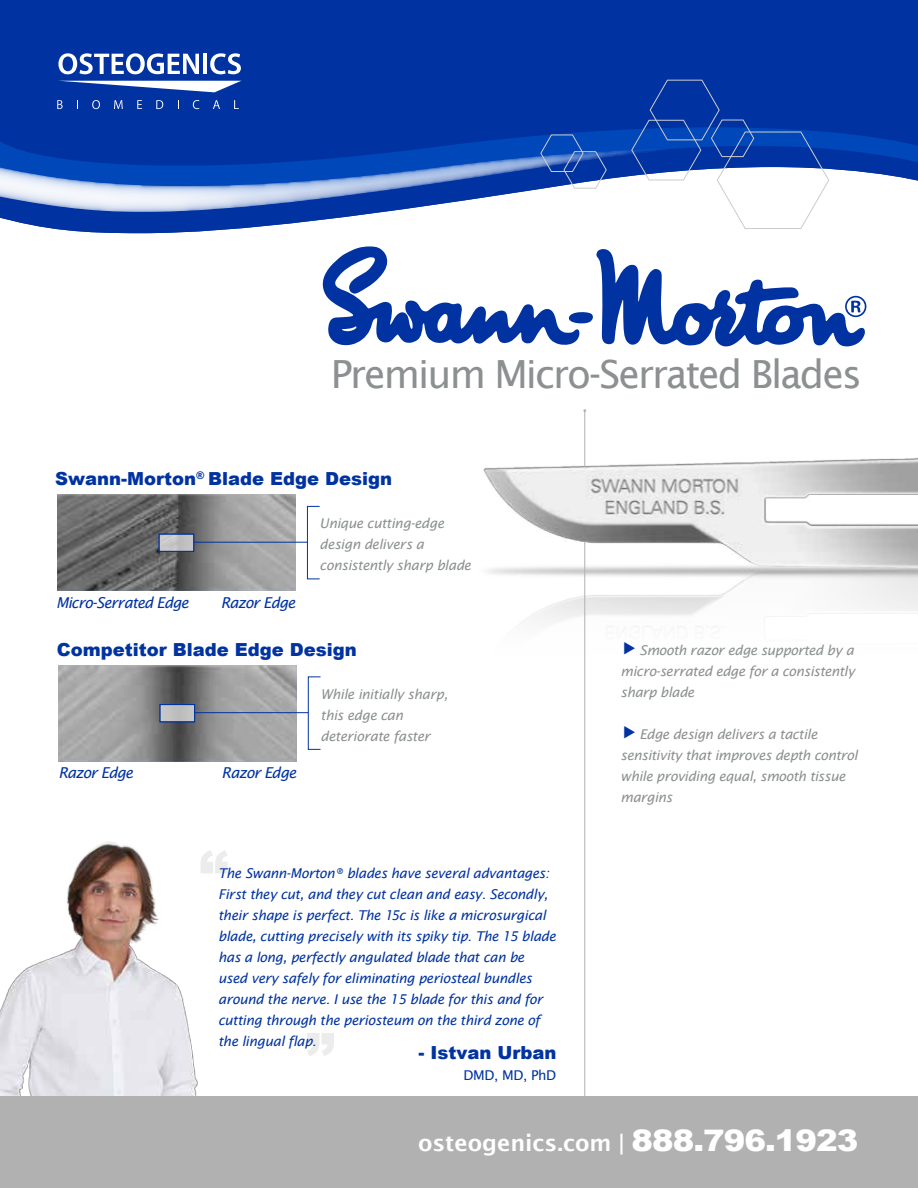
<style>
.page{position:relative;width:918px;height:1188px;background:#fff}
.page>*{position:absolute;margin:0;border:0;box-sizing:border-box;transform-origin:0 0}
.t1{font:900 58.35px "Arial";color:#ececec}
.t2{font:38.85px "Lucida Sans";letter-spacing:-.05em;color:#8c9091}
.t3{font:600 22.65px "Lucida Sans";color:#fff}
.t4{font:900 18px "Arial";color:#0033a1}
.t5{font:italic 15px "Lucida Sans";letter-spacing:-.05em;color:#0033a1}
.t6{font:italic 13.5px/21px "Lucida Sans";letter-spacing:-.025em;color:#0033a1}
.t7{font:italic 13.5px/21px "Lucida Sans";letter-spacing:-.03em;color:#8c9091}
.t8{font:13.5px "Lucida Sans";letter-spacing:-.025em;color:#0033a1}
.s1{font-family:"Arial";font-weight:900;font-size:29.7px}
</style>
<div class="page">
<img style="left:483px;top:431px;width:435px;height:298px">
<svg style="left:483px;top:545px;width:435px;height:135px"></svg>
<svg style="left:307px;top:1033px;width:27px;height:23px"></svg>
<div style="left:0;top:0;width:918px;height:127px;background:#0033a1"></div>
<svg style="left:0;top:212px;width:382px;height:21px;fill:#0033a1"></svg>
<svg style="left:0;top:127px;width:918px;height:54px;fill:#0033a1"></svg>
<svg style="left:0;top:148px;width:631px;height:64px"></svg>
<svg style="left:540px;top:134px;width:67px;height:55px"></svg>
<svg style="left:631px;top:79px;width:199px;height:150px"></svg>
<div style="left:50px;top:44px;width:222px;height:61px;background:#0033a1"></div>
<svg style="left:58px;top:53px;width:141px;height:21px"></svg>
<hr style="left:203px;top:54px;width:4px;height:20px;background:#fff">
<svg style="left:210px;top:53px;width:31px;height:21px"></svg>
<svg style="left:57px;top:100px;width:6px;height:9px"></svg>
<svg style="left:92px;top:100px;width:8px;height:9px"></svg>
<svg style="left:114px;top:100px;width:9px;height:9px"></svg>
<svg style="left:137px;top:100px;width:5px;height:9px"></svg>
<svg style="left:156px;top:100px;width:7px;height:9px"></svg>
<svg style="left:193px;top:100px;width:6px;height:9px"></svg>
<svg style="left:213px;top:100px;width:7px;height:9px"></svg>
<svg style="left:234px;top:100px;width:5px;height:9px"></svg>
<svg style="left:58px;top:81px;width:183px;height:11px"></svg>
<svg style="left:323px;top:246px;width:543px;height:101px"></svg>
<img style="left:58px;top:495px;width:237px;height:96px">
<div style="left:159px;top:534px;width:35px;height:17px;background:#c4c4c4"></div>
<div style="left:159px;top:534px;width:35px;height:18px;border:1px solid #0033a1"></div>
<hr style="left:194px;top:542px;width:113px;height:1px;background:#0033a1">
<div style="left:307px;top:506px;width:13px;height:73px;border:1px solid #0033a1"></div>
<img style="left:58px;top:665px;width:238px;height:96px">
<div style="left:160px;top:705px;width:35px;height:17px;background:#c1c1c1"></div>
<div style="left:160px;top:704px;width:35px;height:18px;border:1px solid #0033a1"></div>
<hr style="left:195px;top:712px;width:113px;height:1px;background:#0033a1">
<div style="left:308px;top:676px;width:13px;height:74px;border:1px solid #0033a1"></div>
<img style="left:0;top:841px;width:204px;height:256px">
<div style="left:0;top:1097px;width:918px;height:91px;background:#b1b1b1"></div>
<hr style="left:584px;top:411px;width:1px;height:700px;background:#b1b1b1">
<svg style="left:624px;top:643px;width:11px;height:12px"></svg>
<svg style="left:624px;top:727px;width:11px;height:2px"></svg>
<h2 class="t2" style="left:331px;top:352px;width:533px">Premium Micro-Serrated Blades</h2>
<h3 class="t4" style="left:55px;top:466px;width:338px">Swann-Morton<sup>®</sup> Blade Edge Design</h3>
<p class="t5" style="left:56px;top:594px;width:134px">Micro-Serrated Edge</p>
<p class="t5" style="left:221px;top:594px;width:76px">Razor Edge</p>
<p class="t7" style="left:320px;top:513px;width:153px">Unique cutting-edge design delivers a consistently sharp blade</p>
<h3 class="t4" style="left:57px;top:636px;width:302px">Competitor Blade Edge Design</h3>
<p class="t5" style="left:58px;top:765px;width:76px">Razor Edge</p>
<p class="t5" style="left:222px;top:765px;width:76px">Razor Edge</p>
<p class="t7" style="left:321px;top:683px;width:129px">While initially sharp, this edge can deteriorate faster</p>
<h1 class="t1" style="left:199px;top:829px;width:31px">“</h1>
<p class="t6" style="left:218px;top:862px;width:339px">The Swann-Morton® blades have several advantages:<br>First they cut, and they cut clean and easy. Secondly, their shape is perfect. The 15c is like a microsurgical blade, cutting precisely with its spiky tip. The 15 blade has a long, perfectly angulated blade that can be used very safely for eliminating periosteal bundles around the nerve. I use the 15 blade for this and for cutting through the periosteum on the third zone of the lingual flap.</p>
<h3 class="t4" style="left:418px;top:1039px;width:139px">- Istvan Urban</h3>
<p class="t8" style="left:463px;top:1067px;width:94px">DMD, MD, PhD</p>
<p class="t7" style="left:621px;top:640px;width:236px;text-align:justify;text-indent:19px">Smooth razor edge supported by a micro-serrated edge for a consistently sharp blade</p>
<p class="t7" style="left:621px;top:724px;width:239px;text-indent:19px">Edge design delivers a tactile sensitivity that improves depth control while providing equal, smooth tissue margins</p>
<h3 class="t3" style="left:418px;top:1130px;width:442px">osteogenics.com | <span class="s1">888.796.1923</span></h3>
</div>
